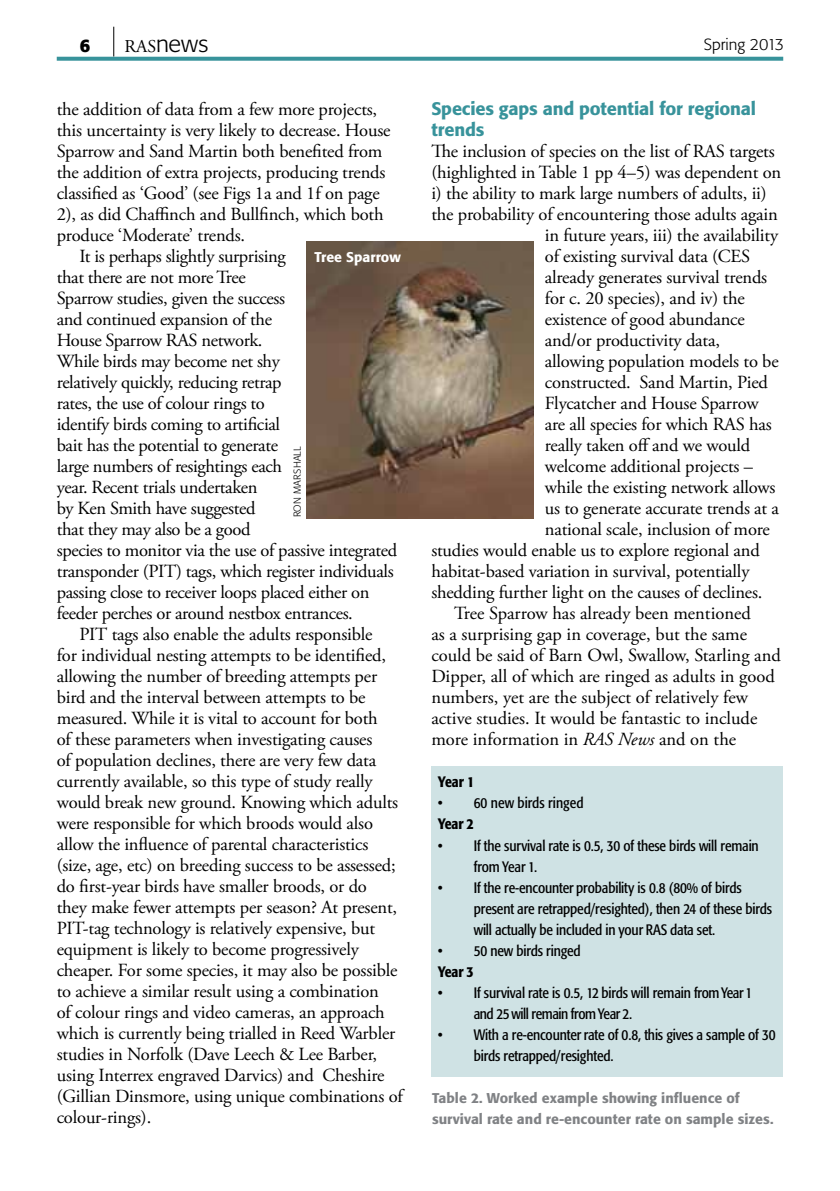
<style>
.page{position:relative;width:840px;height:1191px;background:#fff}
.page>*{position:absolute;margin:0;border:0;box-sizing:border-box;transform-origin:0 0}
.t1{font:300 24px "Formata BQ";color:#000}
.t2{font:18.4px "Adobe Garamond Pro";letter-spacing:-.01em;color:#000}
.t3{font:500 18px/21px "Formata BQ";letter-spacing:-.01em;color:#38939b}
.t4{font:700 18px "Formata BQ";color:#000}
.t5{font:300 16px "Formata BQ";color:#000}
.t6{font:condensed 15px/21px "Formata BQ";letter-spacing:-.01em;color:#000}
.t7{font:condensed 15px/21px "Formata BQ";letter-spacing:-.03em;color:#000}
.t8{font:500 condensed 15px "Formata BQ";letter-spacing:-.01em;color:#000}
.t9{font:500 14px/21px "Formata BQ";color:#808285}
.t10{font:500 14px "Formata BQ";color:#fff}
.t11{font:300 10px "Formata BQ";letter-spacing:.02em;color:#000}
.s1{font-family:"Adobe Garamond Pro";font-weight:400;font-size:18px}
.s2{font-style:italic}
</style>
<div class="page">
<img style="left:306px;top:241px;width:227px;height:277px">
<svg style="left:57px;top:57px;width:725px;height:4px;background:#469aa2"></svg>
<svg style="left:113px;top:27px;width:1px;height:29px"></svg>
<div style="left:431px;top:766px;width:351px;height:311px;background:#cfe2e4"></div>
<p class="t4" style="left:80px;top:35px;width:12px">6</p>
<h1 class="t1" style="left:124px;top:30px;width:85px"><span class="s1">RAS</span>news</h1>
<p class="t5" style="left:703px;top:35px;width:82px">Spring 2013</p>
<p class="t2" style="left:57px;top:98px;width:322px">the addition of data from a few more projects,</p>
<p class="t2" style="left:57px;top:119px;width:335px">this uncertainty is very likely to decrease. House</p>
<p class="t2" style="left:57px;top:140px;width:327px">Sparrow and Sand Martin both benefited from</p>
<p class="t2" style="left:57px;top:161px;width:330px">the addition of extra projects, producing trends</p>
<p class="t2" style="left:57px;top:182px;width:324px">classified as ‘Good’ (see Figs 1a and 1f on page</p>
<p class="t2" style="left:57px;top:203px;width:328px">2), as did Chaffinch and Bullfinch, which both</p>
<p class="t2" style="left:57px;top:224px;width:190px">produce ‘Moderate’ trends.</p>
<p class="t2" style="left:79px;top:245px;width:208px">It is perhaps slightly surprising</p>
<p class="t2" style="left:57px;top:266px;width:190px">that there are not more Tree</p>
<p class="t2" style="left:57px;top:287px;width:230px">Sparrow studies, given the success</p>
<p class="t2" style="left:57px;top:308px;width:217px">and continued expansion of the</p>
<p class="t2" style="left:57px;top:329px;width:207px">House Sparrow RAS network.</p>
<p class="t2" style="left:57px;top:350px;width:224px">While birds may become net shy</p>
<p class="t2" style="left:57px;top:371px;width:226px">relatively quickly, reducing retrap</p>
<p class="t2" style="left:57px;top:392px;width:209px">rates, the use of colour rings to</p>
<p class="t2" style="left:57px;top:413px;width:225px">identify birds coming to artificial</p>
<p class="t2" style="left:57px;top:434px;width:223px">bait has the potential to generate</p>
<p class="t2" style="left:57px;top:455px;width:227px">large numbers of resightings each</p>
<p class="t2" style="left:57px;top:476px;width:202px">year. Recent trials undertaken</p>
<p class="t2" style="left:57px;top:497px;width:200px">by Ken Smith have suggested</p>
<p class="t2" style="left:57px;top:518px;width:195px">that they may also be a good</p>
<p class="t2" style="left:57px;top:539px;width:342px">species to monitor via the use of passive integrated</p>
<p class="t2" style="left:57px;top:560px;width:338px">transponder (PIT) tags, which register individuals</p>
<p class="t2" style="left:57px;top:581px;width:314px">passing close to receiver loops placed either on</p>
<p class="t2" style="left:57px;top:602px;width:297px">feeder perches or around nestbox entrances.</p>
<p class="t2" style="left:79px;top:623px;width:294px">PIT tags also enable the adults responsible</p>
<p class="t2" style="left:57px;top:644px;width:330px">for individual nesting attempts to be identified,</p>
<p class="t2" style="left:57px;top:665px;width:322px">allowing the number of breeding attempts per</p>
<p class="t2" style="left:57px;top:686px;width:310px">bird and the interval between attempts to be</p>
<p class="t2" style="left:57px;top:707px;width:322px">measured. While it is vital to account for both</p>
<p class="t2" style="left:57px;top:728px;width:317px">of these parameters when investigating causes</p>
<p class="t2" style="left:57px;top:749px;width:321px">of population declines, there are very few data</p>
<p class="t2" style="left:57px;top:770px;width:317px">currently available, so this type of study really</p>
<p class="t2" style="left:57px;top:791px;width:343px">would break new ground. Knowing which adults</p>
<p class="t2" style="left:57px;top:812px;width:317px">were responsible for which broods would also</p>
<p class="t2" style="left:57px;top:833px;width:313px">allow the influence of parental characteristics</p>
<p class="t2" style="left:57px;top:854px;width:340px">(size, age, etc) on breeding success to be assessed;</p>
<p class="t2" style="left:57px;top:875px;width:311px">do first-year birds have smaller broods, or do</p>
<p class="t2" style="left:57px;top:896px;width:342px">they make fewer attempts per season? At present,</p>
<p class="t2" style="left:57px;top:917px;width:320px">PIT-tag technology is relatively expensive, but</p>
<p class="t2" style="left:57px;top:938px;width:303px">equipment is likely to become progressively</p>
<p class="t2" style="left:57px;top:959px;width:342px">cheaper. For some species, it may also be possible</p>
<p class="t2" style="left:57px;top:980px;width:323px">to achieve a similar result using a combination</p>
<p class="t2" style="left:57px;top:1001px;width:329px">of colour rings and video cameras, an approach</p>
<p class="t2" style="left:57px;top:1022px;width:340px">which is currently being trialled in Reed Warbler</p>
<p class="t2" style="left:57px;top:1043px;width:322px">studies in Norfolk (Dave Leech &amp; Lee Barber,</p>
<p class="t2" style="left:57px;top:1064px;width:329px">using Interrex engraved Darvics) and Cheshire</p>
<p class="t2" style="left:57px;top:1085px;width:347px">(Gillian Dinsmore, using unique combinations of</p>
<p class="t2" style="left:57px;top:1106px;width:96px">colour-rings).</p>
<p class="t10" style="left:314px;top:249px;width:88px">Tree Sparrow</p>
<p class="t11" style="left:291px;top:517px;width:72px;rotate:-90deg">RON MARSHALL</p>
<p class="t3" style="left:431px;top:98px;width:326px">Species gaps and potential for regional trends</p>
<p class="t2" style="left:431px;top:140px;width:345px">The inclusion of species on the list of RAS targets</p>
<p class="t2" style="left:431px;top:161px;width:351px">(highlighted in Table 1 pp 4–5) was dependent on</p>
<p class="t2" style="left:431px;top:182px;width:337px">i) the ability to mark large numbers of adults, ii)</p>
<p class="t2" style="left:431px;top:203px;width:348px">the probability of encountering those adults again</p>
<p class="t2" style="left:544px;top:224px;width:235px">in future years, iii) the availability</p>
<p class="t2" style="left:544px;top:245px;width:207px">of existing survival data (CES</p>
<p class="t2" style="left:544px;top:266px;width:224px">already generates survival trends</p>
<p class="t2" style="left:544px;top:287px;width:201px">for c. 20 species), and iv) the</p>
<p class="t2" style="left:544px;top:308px;width:201px">existence of good abundance</p>
<p class="t2" style="left:544px;top:329px;width:176px">and/or productivity data,</p>
<p class="t2" style="left:544px;top:350px;width:235px">allowing population models to be</p>
<p class="t2" style="left:544px;top:371px;width:224px">constructed. Sand Martin, Pied</p>
<p class="t2" style="left:544px;top:392px;width:215px">Flycatcher and House Sparrow</p>
<p class="t2" style="left:544px;top:413px;width:228px">are all species for which RAS has</p>
<p class="t2" style="left:544px;top:434px;width:207px">really taken off and we would</p>
<p class="t2" style="left:544px;top:455px;width:209px">welcome additional projects –</p>
<p class="t2" style="left:544px;top:476px;width:232px">while the existing network allows</p>
<p class="t2" style="left:544px;top:497px;width:235px">us to generate accurate trends at a</p>
<p class="t2" style="left:544px;top:518px;width:226px">national scale, inclusion of more</p>
<p class="t2" style="left:431px;top:539px;width:330px">studies would enable us to explore regional and</p>
<p class="t2" style="left:431px;top:560px;width:319px">habitat-based variation in survival, potentially</p>
<p class="t2" style="left:431px;top:581px;width:332px">shedding further light on the causes of declines.</p>
<p class="t2" style="left:454px;top:602px;width:298px">Tree Sparrow has already been mentioned</p>
<p class="t2" style="left:431px;top:623px;width:317px">as a surprising gap in coverage, but the same</p>
<p class="t2" style="left:431px;top:644px;width:351px">could be said of Barn Owl, Swallow, Starling and</p>
<p class="t2" style="left:431px;top:665px;width:345px">Dipper, all of which are ringed as adults in good</p>
<p class="t2" style="left:431px;top:686px;width:318px">numbers, yet are the subject of relatively few</p>
<p class="t2" style="left:431px;top:707px;width:327px">active studies. It would be fantastic to include</p>
<p class="t2" style="left:431px;top:728px;width:306px">more information in <span class="s2">RAS News</span> and on the</p>
<p class="t8" style="left:437px;top:773px;width:38px">Year 1</p>
<p class="t6" style="left:437px;top:793px;width:147px">• 60 new birds ringed</p>
<p class="t8" style="left:437px;top:815px;width:37px">Year 2</p>
<p class="t6" style="left:473px;top:835px;width:286px;text-indent:-36px">• If the survival rate is 0.5, 30 of these birds will remain from Year 1.</p>
<p class="t6" style="left:473px;top:877px;width:299px;text-indent:-36px">• If the re-encounter probability is 0.8 (80% of birds present are retrapped/resighted), then 24 of these birds will actually be included in your RAS data set.</p>
<p class="t6" style="left:437px;top:940px;width:144px">• 50 new birds ringed</p>
<p class="t8" style="left:437px;top:962px;width:37px">Year 3</p>
<p class="t7" style="left:473px;top:982px;width:280px;text-indent:-36px">• If survival rate is 0.5, 12 birds will remain fromYear1 and 25 will remain fromYear 2.</p>
<p class="t6" style="left:473px;top:1024px;width:303px;text-indent:-36px">• With a re-encounter rate of 0.8, this gives a sample of 30 birds retrapped/resighted.</p>
<p class="t9" style="left:432px;top:1087px;width:343px">Table 2. Worked example showing influence of survival rate and re-encounter rate on sample sizes.</p>
</div>
